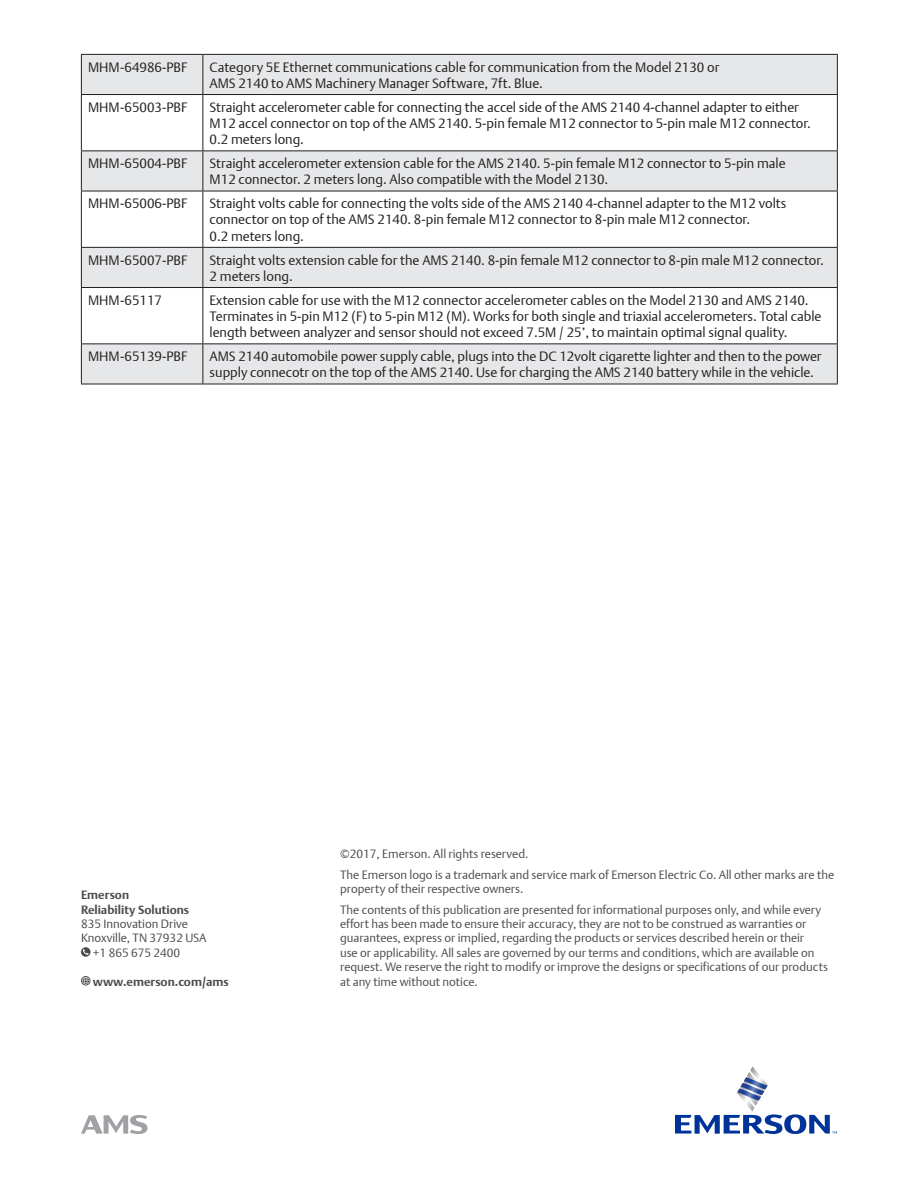
<style>
.page{position:relative;width:918px;height:1188px;background:#fff}
.page>*{position:absolute;margin:0;border:0;box-sizing:border-box;transform-origin:0 0}
.Table_Text{font:13.5px/16.2px "DTL Argo T Light";color:#231f20}
.t1{font:12px/14.4px "DTL Argo T Light";color:#4b4c4d}
.t2{font:700 12px "DTL Argo T";color:#4b4c4d}
</style>
<div class="page">
<svg style="left:81px;top:947px;width:10px;height:10px"></svg>
<svg style="left:83px;top:949px;width:6px;height:7px"></svg>
<svg style="left:81px;top:976px;width:10px;height:10px"></svg>
<svg style="left:82px;top:977px;width:8px;height:8px"></svg>
<svg style="left:675px;top:1066px;width:162px;height:68px"></svg>
<svg style="left:81px;top:1115px;width:67px;height:19px"></svg>
<svg style="left:82px;top:55px;width:755px;height:329px"></svg>
<hr style="left:81px;top:54px;width:122px;height:1px;background:#231f20">
<hr style="left:81px;top:55px;width:1px;height:39px;background:#231f20">
<hr style="left:203px;top:54px;width:635px;height:1px;background:#231f20">
<hr style="left:202px;top:55px;width:1px;height:39px;background:#231f20">
<hr style="left:837px;top:55px;width:1px;height:39px;background:#231f20">
<hr style="left:81px;top:94px;width:122px;height:1px;background:#231f20">
<hr style="left:81px;top:95px;width:1px;height:55px;background:#231f20">
<hr style="left:203px;top:94px;width:635px;height:1px;background:#231f20">
<hr style="left:202px;top:95px;width:1px;height:55px;background:#231f20">
<hr style="left:837px;top:95px;width:1px;height:55px;background:#231f20">
<hr style="left:81px;top:150px;width:122px;height:1px;background:#231f20">
<hr style="left:81px;top:151px;width:1px;height:40px;background:#231f20">
<hr style="left:203px;top:150px;width:635px;height:1px;background:#231f20">
<hr style="left:202px;top:151px;width:1px;height:40px;background:#231f20">
<hr style="left:837px;top:151px;width:1px;height:40px;background:#231f20">
<hr style="left:81px;top:191px;width:122px;height:1px;background:#231f20">
<hr style="left:81px;top:191px;width:1px;height:56px;background:#231f20">
<hr style="left:203px;top:191px;width:635px;height:1px;background:#231f20">
<hr style="left:202px;top:191px;width:1px;height:56px;background:#231f20">
<hr style="left:837px;top:191px;width:1px;height:56px;background:#231f20">
<hr style="left:81px;top:247px;width:122px;height:1px;background:#231f20">
<hr style="left:81px;top:248px;width:1px;height:39px;background:#231f20">
<hr style="left:203px;top:247px;width:635px;height:1px;background:#231f20">
<hr style="left:202px;top:248px;width:1px;height:39px;background:#231f20">
<hr style="left:837px;top:248px;width:1px;height:39px;background:#231f20">
<hr style="left:81px;top:287px;width:122px;height:1px;background:#231f20">
<hr style="left:81px;top:288px;width:1px;height:55px;background:#231f20">
<hr style="left:203px;top:287px;width:635px;height:1px;background:#231f20">
<hr style="left:202px;top:288px;width:1px;height:55px;background:#231f20">
<hr style="left:837px;top:288px;width:1px;height:55px;background:#231f20">
<hr style="left:81px;top:343px;width:122px;height:1px;background:#231f20">
<hr style="left:81px;top:344px;width:1px;height:40px;background:#231f20">
<hr style="left:203px;top:343px;width:635px;height:1px;background:#231f20">
<hr style="left:202px;top:344px;width:1px;height:40px;background:#231f20">
<hr style="left:837px;top:344px;width:1px;height:40px;background:#231f20">
<hr style="left:81px;top:384px;width:122px;height:1px;background:#231f20">
<hr style="left:203px;top:384px;width:635px;height:1px;background:#231f20">
<p class="Table_Text" style="left:88px;top:59px;width:101px">MHM-64986-PBF</p>
<p class="Table_Text" style="left:210px;top:59px;width:511px">Category 5E Ethernet communications cable for communication from the Model 2130 or<br>AMS 2140 to AMS Machinery Manager Software, 7ft. Blue.</p>
<p class="Table_Text" style="left:88px;top:99px;width:101px">MHM-65003-PBF</p>
<p class="Table_Text" style="left:210px;top:99px;width:603px">Straight accelerometer cable for connecting the accel side of the AMS 2140 4-channel adapter to either<br>M12 accel connector on top of the AMS 2140. 5-pin female M12 connector to 5-pin male M12 connector.<br>0.2 meters long.</p>
<p class="Table_Text" style="left:88px;top:155px;width:101px">MHM-65004-PBF</p>
<p class="Table_Text" style="left:210px;top:155px;width:578px">Straight accelerometer extension cable for the AMS 2140. 5-pin female M12 connector to 5-pin male<br>M12 connector. 2 meters long. Also compatible with the Model 2130.</p>
<p class="Table_Text" style="left:88px;top:195px;width:101px">MHM-65006-PBF</p>
<p class="Table_Text" style="left:210px;top:195px;width:578px">Straight volts cable for connecting the volts side of the AMS 2140 4-channel adapter to the M12 volts connector on top of the AMS 2140. 8-pin female M12 connector to 8-pin male M12 connector.<br>0.2 meters long.</p>
<p class="Table_Text" style="left:88px;top:252px;width:101px">MHM-65007-PBF</p>
<p class="Table_Text" style="left:210px;top:252px;width:616px">Straight volts extension cable for the AMS 2140. 8-pin female M12 connector to 8-pin male M12 connector.<br>2 meters long.</p>
<p class="Table_Text" style="left:88px;top:292px;width:75px">MHM-65117</p>
<p class="Table_Text" style="left:210px;top:292px;width:613px">Extension cable for use with the M12 connector accelerometer cables on the Model 2130 and AMS 2140.<br>Terminates in 5-pin M12 (F) to 5-pin M12 (M). Works for both single and triaxial accelerometers. Total cable length between analyzer and sensor should not exceed 7.5M / 25’, to maintain optimal signal quality.</p>
<p class="Table_Text" style="left:88px;top:348px;width:101px">MHM-65139-PBF</p>
<p class="Table_Text" style="left:210px;top:348px;width:613px">AMS 2140 automobile power supply cable, plugs into the DC 12volt cigarette lighter and then to the power supply connecotr on the top of the AMS 2140. Use for charging the AMS 2140 battery while in the vehicle.</p>
<p class="t2" style="left:81px;top:888px;width:50px">Emerson</p>
<p class="t2" style="left:81px;top:902px;width:110px">Reliability Solutions</p>
<p class="t1" style="left:81px;top:916px;width:109px">835 Innovation Drive</p>
<p class="t1" style="left:81px;top:931px;width:127px">Knoxville, TN 37932 USA</p>
<p class="t1" style="left:93px;top:945px;width:89px">+1 865 675 2400</p>
<p class="t2" style="left:93px;top:974px;width:137px">www.emerson.com/ams</p>
<p class="t1" style="left:340px;top:847px;width:190px">©2017, Emerson. All rights reserved.</p>
<p class="t1" style="left:340px;top:867px;width:496px">The Emerson logo is a trademark and service mark of Emerson Electric Co. All other marks are the property of their respective owners.</p>
<p class="t1" style="left:340px;top:902px;width:489px">The contents of this publication are presented for informational purposes only, and while every effort has been made to ensure their accuracy, they are not to be construed as warranties or guarantees, express or implied, regarding the products or services described herein or their<br>use or applicability. All sales are governed by our terms and conditions, which are available on request. We reserve the right to modify or improve the designs or specifications of our products at any time without notice.</p>
</div>
